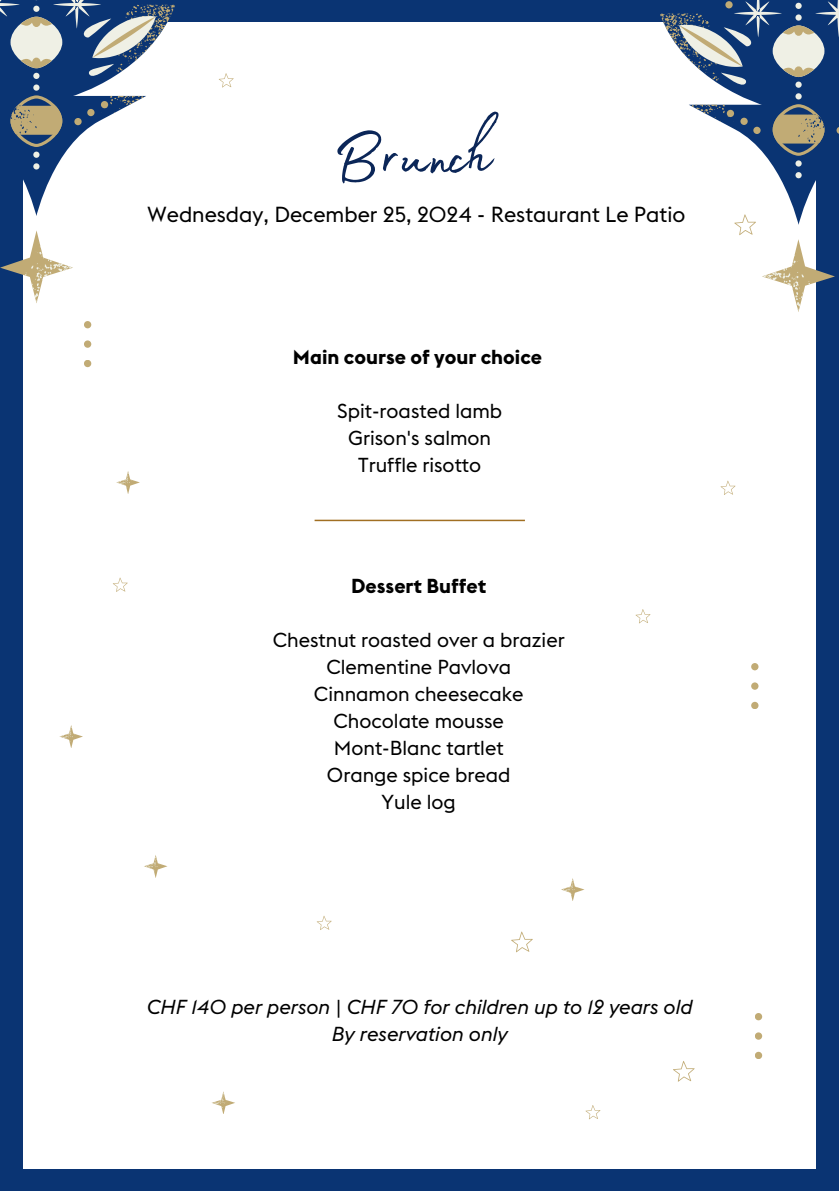
<style>
.page{position:relative;width:839px;height:1191px;background:#fff}
.page>*{position:absolute;margin:0;border:0;box-sizing:border-box;transform-origin:0 0}
.t1{font:80px "Madelyn Fill";color:#0b2658}
.t2{font:21.4px "Euclid Flex";color:#000}
.t3{font:20px/27px "Euclid Flex";color:#000;text-align:center}
.t4{font:italic 20px/27px "Euclid Flex";color:#000;text-align:center}
.t5{font:700 20px "Euclid Flex";color:#000}
</style>
<div class="page">
<svg style="left:720px;top:480px;width:16px;height:15px"></svg>
<div style="left:754px;top:1052px;width:8px;height:7px;background:#c1ab75;border-radius:50%"></div>
<div style="left:754px;top:1032px;width:8px;height:8px;background:#c1ab75;border-radius:50%"></div>
<div style="left:754px;top:1013px;width:8px;height:7px;background:#c1ab75;border-radius:50%"></div>
<div style="left:84px;top:360px;width:7px;height:7px;background:#c1ab75;border-radius:50%"></div>
<div style="left:84px;top:340px;width:7px;height:8px;background:#c1ab75;border-radius:50%"></div>
<div style="left:84px;top:321px;width:7px;height:7px;background:#c1ab75;border-radius:50%"></div>
<div style="left:751px;top:702px;width:7px;height:7px;background:#c1ab75;border-radius:50%"></div>
<div style="left:751px;top:682px;width:7px;height:8px;background:#c1ab75;border-radius:50%"></div>
<div style="left:751px;top:663px;width:7px;height:7px;background:#c1ab75;border-radius:50%"></div>
<div style="left:0;top:0;width:22px;height:1191px;background:#0a3473"></div>
<div style="left:816px;top:0;width:22px;height:1191px;background:#0a3473"></div>
<div style="left:0;top:0;width:838px;height:21px;background:#0a3473"></div>
<div style="left:0;top:1169px;width:838px;height:22px;background:#0a3473"></div>
<svg style="left:59px;top:725px;width:24px;height:22px"></svg>
<svg style="left:780px;top:178px;width:55px;height:134px"></svg>
<svg style="left:538px;top:0;width:300px;height:178px"></svg>
<svg style="left:0;top:170px;width:55px;height:133px"></svg>
<svg style="left:25px;top:243px;width:48px;height:59px"></svg>
<svg style="left:0;top:0;width:296px;height:170px"></svg>
<svg style="left:113px;top:577px;width:15px;height:15px"></svg>
<svg style="left:635px;top:609px;width:16px;height:15px"></svg>
<svg style="left:673px;top:1061px;width:22px;height:21px"></svg>
<svg style="left:734px;top:210px;width:76px;height:101px"></svg>
<svg style="left:144px;top:855px;width:24px;height:22px"></svg>
<hr style="left:314px;top:520px;width:211px;height:1px;background:#a16f22">
<svg style="left:316px;top:916px;width:16px;height:14px"></svg>
<svg style="left:585px;top:1105px;width:16px;height:15px"></svg>
<svg style="left:511px;top:931px;width:22px;height:22px"></svg>
<svg style="left:212px;top:1091px;width:23px;height:23px"></svg>
<svg style="left:561px;top:878px;width:24px;height:22px"></svg>
<svg style="left:116px;top:471px;width:24px;height:22px"></svg>
<h1 class="t1" style="left:332px;top:95px;width:161px">Brunch</h1>
<p class="t2" style="left:148px;top:202px;width:539px">Wednesday, December 25, 2024 - Restaurant Le Patio</p>
<p class="t5" style="left:293px;top:346px;width:251px">Main course of your choice</p>
<p class="t3" style="left:337px;top:398px;width:167px">Spit-roasted lamb<br>Grison's salmon<br>Truffle risotto</p>
<p class="t5" style="left:351px;top:574px;width:137px">Dessert Buffet</p>
<p class="t3" style="left:273px;top:626px;width:293px">Chestnut roasted over a brazier<br>Clementine Pavlova<br>Cinnamon cheesecake<br>Chocolate mousse<br>Mont-Blanc tartlet<br>Orange spice bread<br>Yule log</p>
<p class="t4" style="left:147px;top:994px;width:547px">CHF 140 per person | CHF 70 for children up to 12 years old<br>By reservation only</p>
</div>
